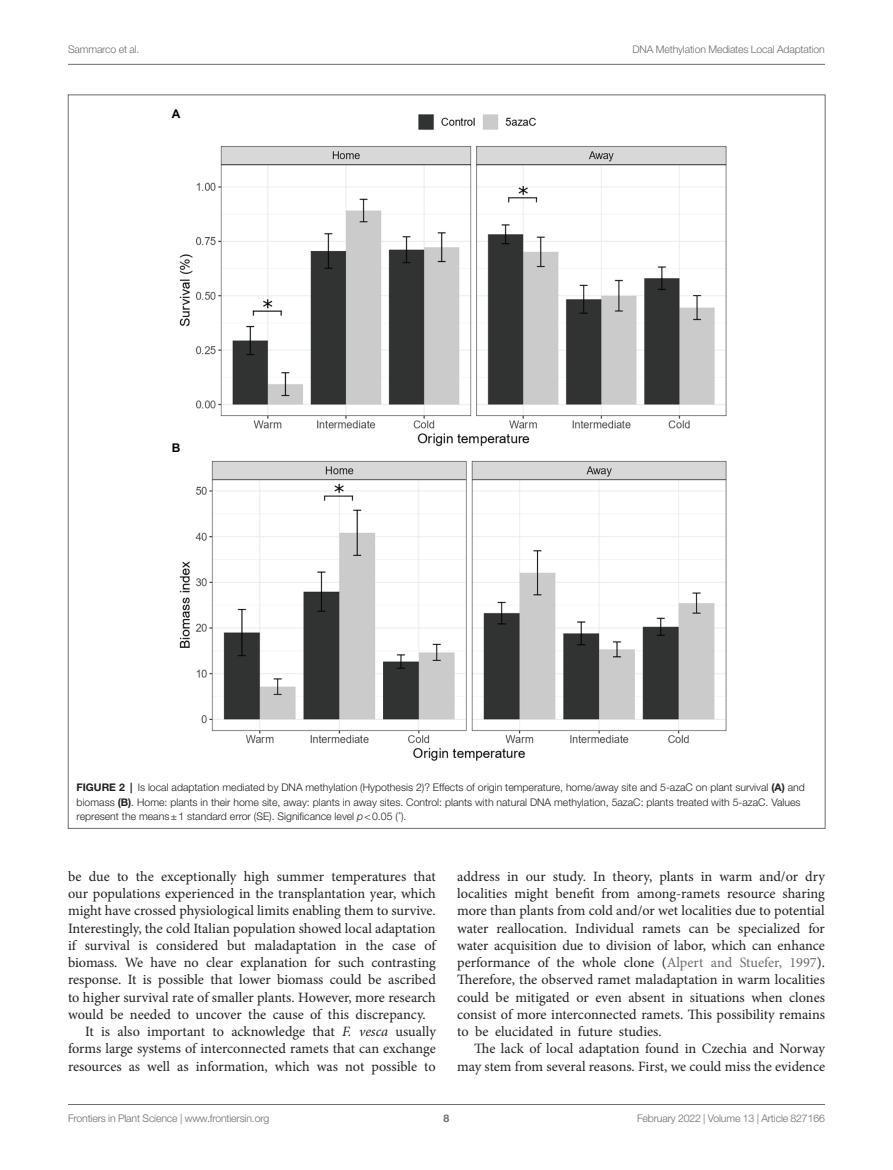
<style>
.page{position:relative;width:893px;height:1170px;background:#fff}
.page>*{position:absolute;margin:0;border:0;box-sizing:border-box;transform-origin:0 0}
.TEXT{font:14.25px/17.2px "Minion Pro";color:#231f20;text-align:justify}
.TEXT_FLUSH{font:14.25px/17.2px "Minion Pro";color:#231f20;text-align:justify}
.t1{font:700 12px "Arial";color:#040503}
.FIG_LEG{font:300 10.5px/14.2px "Helvetica Neue LT Std";color:#231f20}
.t2{font:300 10.5px "Helvetica Neue LT Std";letter-spacing:-.015em;color:#6c6d70}
.t3{font:700 10.5px "Helvetica Neue LT Std";color:#6c6d70}
.s1{font-weight:700}
.s2{font-style:italic}
.s3{color:#6c6d70}
</style>
<div class="page">
<hr style="left:68px;top:64px;width:757px;height:1px;background:#6c6d70">
<hr style="left:68px;top:1104px;width:757px;height:1px;background:#6c6d70">
<img style="left:179px;top:114px;width:548px;height:647px">
<p class="t2" style="left:68px;top:42px;width:73px">Sammarco et al.</p>
<p class="t2" style="left:633px;top:42px;width:194px">DNA Methylation Mediates Local Adaptation</p>
<p class="t1" style="left:172px;top:105px;width:10px">A</p>
<p class="t1" style="left:172px;top:439px;width:10px">B</p>
<p class="FIG_LEG" style="left:77px;top:780px;width:730px"><span class="s1">FIGURE 2 |</span> Is local adaptation mediated by DNA methylation (Hypothesis 2)? Effects of origin temperature, home/away site and 5-azaC on plant survival <span class="s1">(A)</span> and biomass <span class="s1">(B)</span>. Home: plants in their home site, away: plants in away sites. Control: plants with natural DNA methylation, 5azaC: plants treated with 5-azaC. Values represent the means±1 standard error (SE). Significance level <span class="s2">p</span>&lt;0.05 (<sup>*</sup>).</p>
<p class="TEXT_FLUSH" style="left:68px;top:867px;width:369px">be due to the exceptionally high summer temperatures that our populations experienced in the transplantation year, which might have crossed physiological limits enabling them to survive.<br>Interestingly, the cold Italian population showed local adaptation if survival is considered but maladaptation in the case of biomass. We have no clear explanation for such contrasting response. It is possible that lower biomass could be ascribed to higher survival rate of smaller plants. However, more research would be needed to uncover the cause of this discrepancy.</p>
<p class="TEXT" style="left:68px;top:1022px;width:369px;text-indent:17px">It is also important to acknowledge that <span class="s2">F. vesca</span> usually forms large systems of interconnected ramets that can exchange resources as well as information, which was not possible to</p>
<p class="TEXT" style="left:457px;top:867px;width:369px">address in our study. In theory, plants in warm and/or dry localities might benefit from among-ramets resource sharing more than plants from cold and/or wet localities due to potential water reallocation. Individual ramets can be specialized for water acquisition due to division of labor, which can enhance performance of the whole clone (<span class="s3">Alpert and Stuefer, 1997</span>).<br>Therefore, the observed ramet maladaptation in warm localities could be mitigated or even absent in situations when clones consist of more interconnected ramets. This possibility remains to be elucidated in future studies.</p>
<p class="TEXT" style="left:457px;top:1040px;width:369px;text-align:right">The lack of local adaptation found in Czechia and Norway may stem from several reasons. First, we could miss the evidence</p>
<p class="t2" style="left:68px;top:1111px;width:203px">Frontiers in Plant Science | www.frontiersin.org</p>
<p class="t3" style="left:444px;top:1111px;width:7px">8</p>
<p class="t2" style="left:637px;top:1111px;width:189px">February 2022 | Volume 13 | Article 827166</p>
</div>
